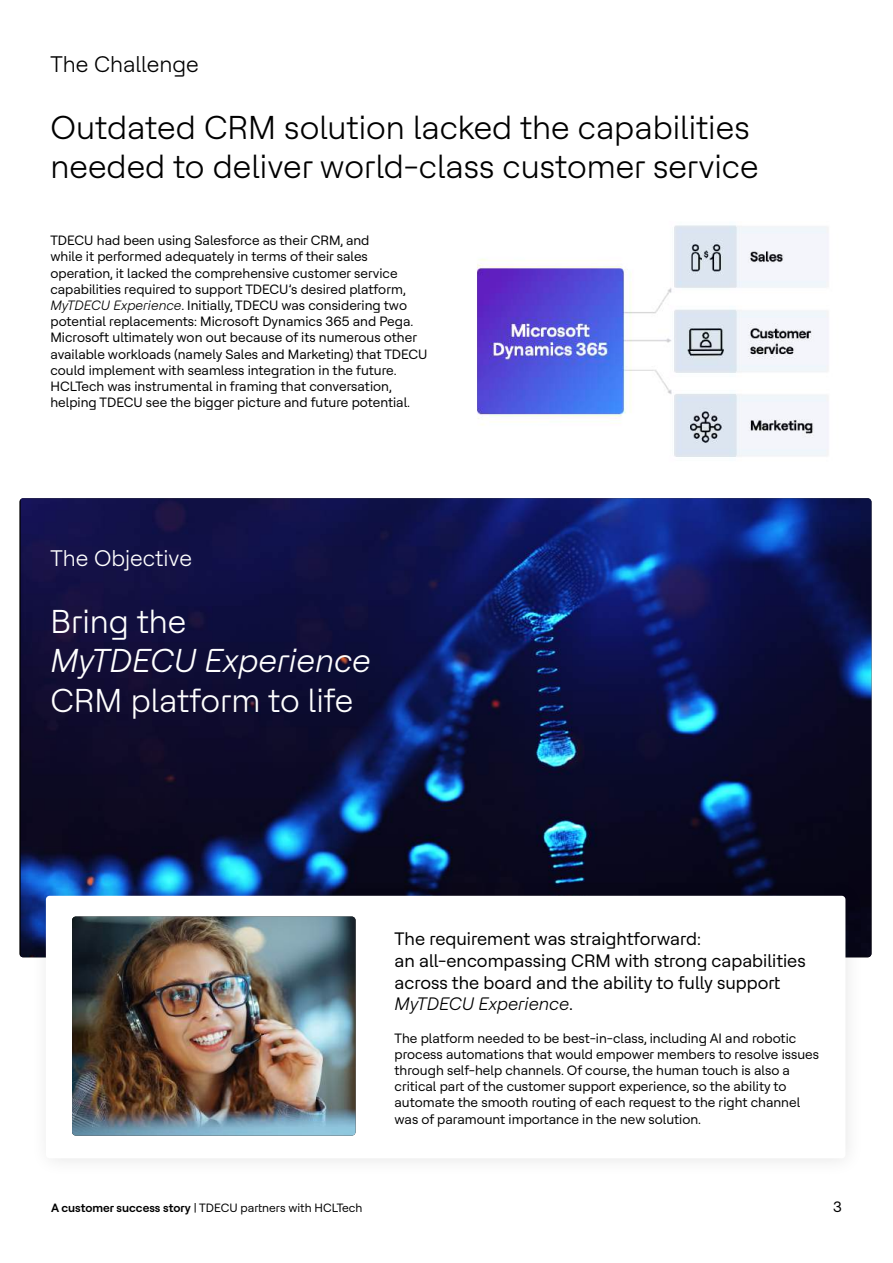
<style>
.page{position:relative;width:893px;height:1263px;background:#fff}
.page>*{position:absolute;margin:0;border:0;box-sizing:border-box;transform-origin:0 0}
.t1{font:300 33px/39.6px "HCL Tech Roobert";color:#000}
.t2{font:300 33px "HCL Tech Roobert";color:#fff}
.t3{font:italic 300 33px "HCL Tech Roobert";color:#fff}
.t4{font:300 22.5px "HCL Tech Roobert";color:#000}
.t5{font:300 22.5px "HCL Tech Roobert";color:#fff}
.t6{font:18px/21.6px "HCL Tech Roobert";color:#000}
.t7{font:15px "HCL Tech Roobert";color:#000}
.t8{font:13.5px/16.2px "HCL Tech Roobert";color:#000}
.t9{font:12px "HCL Tech Roobert";color:#000}
.s1{font-weight:300;font-style:italic}
.s2{font-weight:600}
</style>
<div class="page">
<img style="left:21px;top:498px;width:850px;height:459px">
<img style="left:477px;top:225px;width:351px;height:232px">
<div style="left:29px;top:879px;width:836px;height:299px;background:#000;opacity:.1"></div>
<div style="left:46px;top:896px;width:799px;height:262px;background:#fff;border-radius:4px"></div>
<img style="left:72px;top:916px;width:284px;height:219px">
<h2 class="t4" style="left:50px;top:48px;width:150px">The Challenge</h2>
<h1 class="t1" style="left:50px;top:106px;width:710px">Outdated CRM solution lacked the capabilities needed to deliver world-class customer service</h1>
<p class="t8" style="left:50px;top:232px;width:379px">TDECU had been using Salesforce as their CRM, and<br>while it performed adequately in terms of their sales operation, it lacked the comprehensive customer service capabilities required to support TDECU’s desired platform, <span class="s1">MyTDECU Experience</span>. Initially, TDECU was considering two potential replacements: Microsoft Dynamics 365 and Pega.<br>Microsoft ultimately won out because of its numerous other available workloads (namely Sales and Marketing) that TDECU could implement with seamless integration in the future.<br>HCLTech was instrumental in framing that conversation, helping TDECU see the bigger picture and future potential.</p>
<h2 class="t5" style="left:50px;top:542px;width:143px">The Objective</h2>
<h1 class="t2" style="left:50px;top:598px;width:137px">Bring the</h1>
<h1 class="t3" style="left:50px;top:638px;width:322px">MyTDECU Experience</h1>
<h1 class="t2" style="left:50px;top:677px;width:305px">CRM platform to life</h1>
<h3 class="t6" style="left:395px;top:927px;width:413px">The requirement was straightforward:<br>an all-encompassing CRM with strong capabilities across the board and the ability to fully support <span class="s1">MyTDECU Experience</span>.</h3>
<p class="t8" style="left:395px;top:1029px;width:426px">The platform needed to be best-in-class, including AI and robotic process automations that would empower members to resolve issues through self-help channels. Of course, the human touch is also a critical part of the customer support experience, so the ability to automate the smooth routing of each request to the right channel was of paramount importance in the new solution.</p>
<p class="t9" style="left:51px;top:1199px;width:313px"><span class="s2">A customer success story</span> | TDECU partners with HCLTech</p>
<p class="t7" style="left:833px;top:1196px;width:10px">3</p>
</div>
